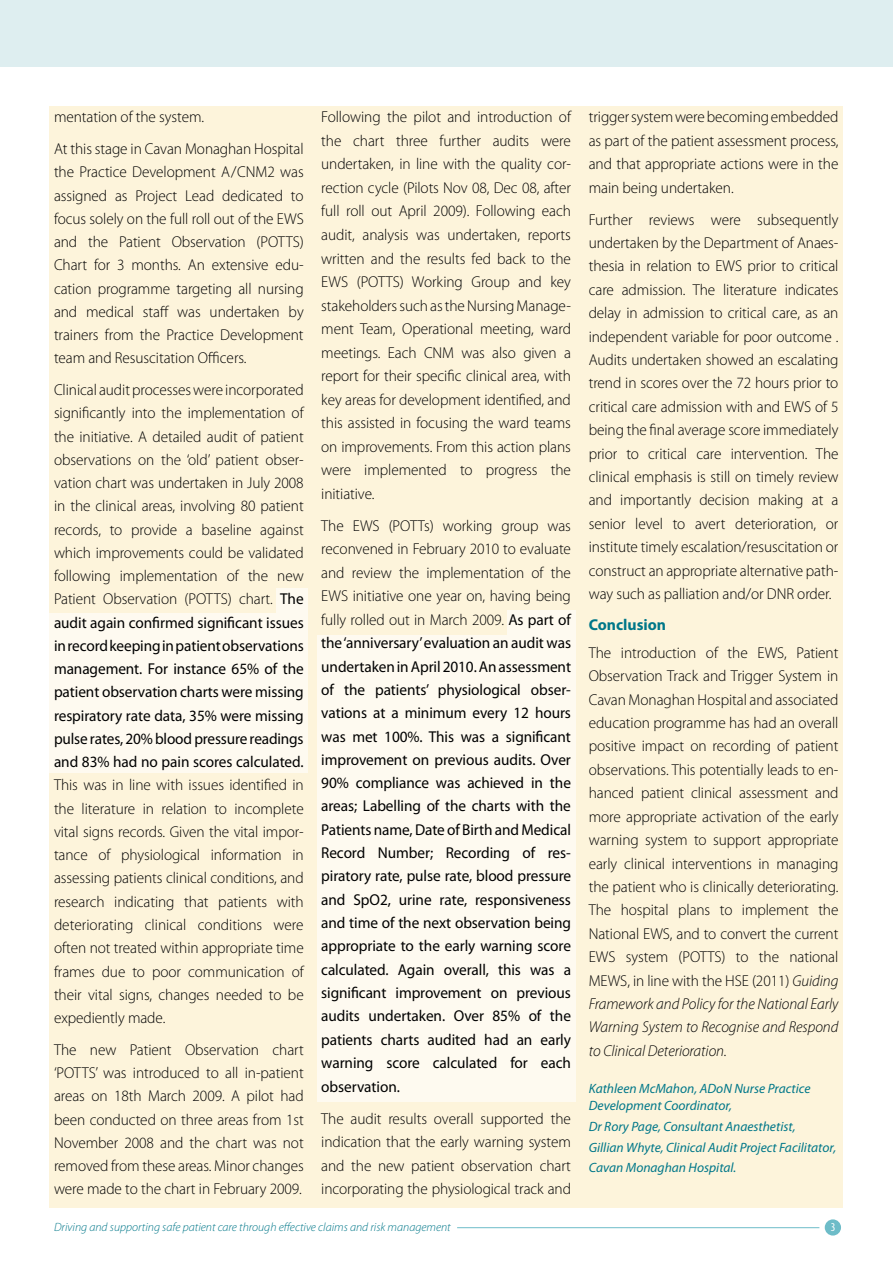
<style>
.page{position:relative;width:893px;height:1263px;background:#fff}
.page>*{position:absolute;margin:0;border:0;box-sizing:border-box;transform-origin:0 0}
.t1{font:300 15.75px/23.2px "Myriad Pro";letter-spacing:-.005em;color:#000;text-align:justify}
.t2{font:15.75px/23.4px "Myriad Pro";letter-spacing:-.005em;color:#000;text-align:justify}
.t3{font:700 15.75px "Myriad Pro";color:#007789}
.t4{font:italic 13.5px/20.7px "Myriad Pro";color:#007789}
.t5{font:italic 300 12px "Myriad Pro";color:#007789}
.t6{font:condensed 12px "Myriad Pro";color:#fff}
.s1{font-weight:400}
.s2{font-weight:300}
.s3{font-style:italic}
</style>
<div class="page">
<div style="left:50px;top:106px;width:793px;height:1101px;background:#fdf4db"></div>
<div style="left:0;top:0;width:893px;height:67px;background:#deeef0"></div>
<div style="left:50px;top:614px;width:258px;height:159px;background:#fefaf0"></div>
<div style="left:317px;top:635px;width:258px;height:466px;background:#fefaf0"></div>
<div style="left:276px;top:588px;width:32px;height:168px;background:#fefaf0"></div>
<div style="left:507px;top:610px;width:68px;height:163px;background:#fefaf0"></div>
<div style="left:825px;top:1219px;width:16px;height:16px;background:#6dbcc8;border-radius:50%"></div>
<hr style="left:457px;top:1227px;width:362px;height:1px;background:#6dbcc8">
<p class="t1" style="left:54px;top:103px;width:251px;line-height:31.8px">mentation of the system.<br>At this stage in Cavan Monaghan Hospital</p>
<p class="t1" style="left:54px;top:162px;width:251px">the Practice Development A/CNM2 was assigned as Project Lead dedicated to focus solely on the full roll out of the EWS and the Patient Observation (POTTS)<br>Chart for 3 months. An extensive edu&shy;cation programme targeting all nursing and medical staff was undertaken by trainers from the Practice Development team and Resuscitation Officers.</p>
<p class="t1" style="left:54px;top:380px;width:251px">Clinical audit processes were incorporated significantly into the implementation of the initiative. A detailed audit of patient observations on the ‘old’ patient obser&shy;vation chart was undertaken in July 2008 in the clinical areas, involving 80 patient records, to provide a baseline against which improvements could be validated following implementation of the new Patient Observation (POTTS) chart. <span class="s1">The audit again confirmed significant issues in record keeping in patient observations management. For instance 65% of the patient observation charts were missing respiratory rate data, 35% were missing pulse rates, 20% blood pressure readings and 83% had no pain scores calculated.</span></p>
<p class="t1" style="left:54px;top:775px;width:251px">This was in line with issues identified in the literature in relation to incomplete vital signs records. Given the vital impor&shy;tance of physiological information in assessing patients clinical conditions, and research indicating that patients with deteriorating clinical conditions were often not treated within appropriate time frames due to poor communication of their vital signs, changes needed to be expediently made.</p>
<p class="t1" style="left:54px;top:1039px;width:251px">The new Patient Observation chart ‘POTTS’ was introduced to all in-patient areas on 18th March 2009. A pilot had been conducted on three areas from 1st November 2008 and the chart was not removed from these areas. Minor changes were made to the chart in February 2009.</p>
<p class="t1" style="left:321px;top:107px;width:251px">Following the pilot and introduction of the chart three further audits were undertaken, in line with the quality cor&shy;rection cycle (Pilots Nov 08, Dec 08, after full roll out April 2009). Following each audit, analysis was undertaken, reports written and the results fed back to the EWS (POTTS) Working Group and key stakeholders such as the Nursing Manage&shy;ment Team, Operational meeting, ward meetings. Each CNM was also given a report for their specific clinical area, with key areas for development identified, and this assisted in focusing the ward teams on improvements. From this action plans were implemented to progress the initiative.</p>
<p class="t2" style="left:321px;top:515px;width:251px"><span class="s2">The EWS (POTTs) working group was reconvened in February 2010 to evaluate and review the implementation of the EWS initiative one year on, having being fully rolled out in March 2009.</span> As part of the ‘anniversary’ evaluation an audit was undertaken in April 2010. An assessment of the patients’ physiological obser&shy;vations at a minimum every 12 hours was met 100%. This was a significant improvement on previous audits. Over 90% compliance was achieved in the areas; Labelling of the charts with the Patients name, Date of Birth and Medical Record Number; Recording of res&shy;piratory rate, pulse rate, blood pressure and SpO2, urine rate, responsiveness and time of the next observation being appropriate to the early warning score calculated. Again overall, this was a significant improvement on previous audits undertaken. Over 85% of the patients charts audited had an early warning score calculated for each observation.</p>
<p class="t1" style="left:321px;top:1108px;width:251px">The audit results overall supported the indication that the early warning system and the new patient observation chart incorporating the physiological track and</p>
<p class="t5" style="left:54px;top:1222px;width:398px">Driving and supporting safe patient care through effective claims and risk management</p>
<p class="t6" style="left:831px;top:1222px;width:6px">3</p>
<p class="t1" style="left:589px;top:107px;width:251px">trigger system were becoming embedded as part of the patient assessment process, and that appropriate actions were in the main being undertaken.</p>
<p class="t1" style="left:589px;top:209px;width:251px">Further reviews were subsequently undertaken by the Department of Anaes&shy;thesia in relation to EWS prior to critical care admission. The literature indicates delay in admission to critical care, as an independent variable for poor outcome .<br>Audits undertaken showed an escalating trend in scores over the 72 hours prior to critical care admission with and EWS of 5 being the final average score immediately prior to critical care intervention. The clinical emphasis is still on timely review and importantly decision making at a senior level to avert deterioration, or institute timely escalation/resuscitation or construct an appropriate alternative path&shy;way such as palliation and/or DNR order.</p>
<p class="t3" style="left:589px;top:619px;width:79px">Conclusion</p>
<p class="t1" style="left:589px;top:642px;width:251px">The introduction of the EWS, Patient Observation Track and Trigger System in Cavan Monaghan Hospital and associated education programme has had an overall positive impact on recording of patient observations. This potentially leads to en&shy;hanced patient clinical assessment and more appropriate activation of the early warning system to support appropriate early clinical interventions in managing the patient who is clinically deteriorating.<br>The hospital plans to implement the National EWS, and to convert the current EWS system (POTTS) to the national MEWS, in line with the HSE (2011) <span class="s3">Guiding Framework and Policy for the National Early Warning System to Recognise and Respond to Clinical Deterioration.</span></p>
<p class="t4" style="left:589px;top:1082px;width:223px;line-height:16.5px">Kathleen McMahon, ADoN Nurse Practice<br>Development Coordinator,</p>
<p class="t4" style="left:589px;top:1117px;width:249px">Dr Rory Page, Consultant Anaesthetist,<br>Gillian Whyte, Clinical Audit Project Facilitator,<br>Cavan Monaghan Hospital.</p>
</div>
